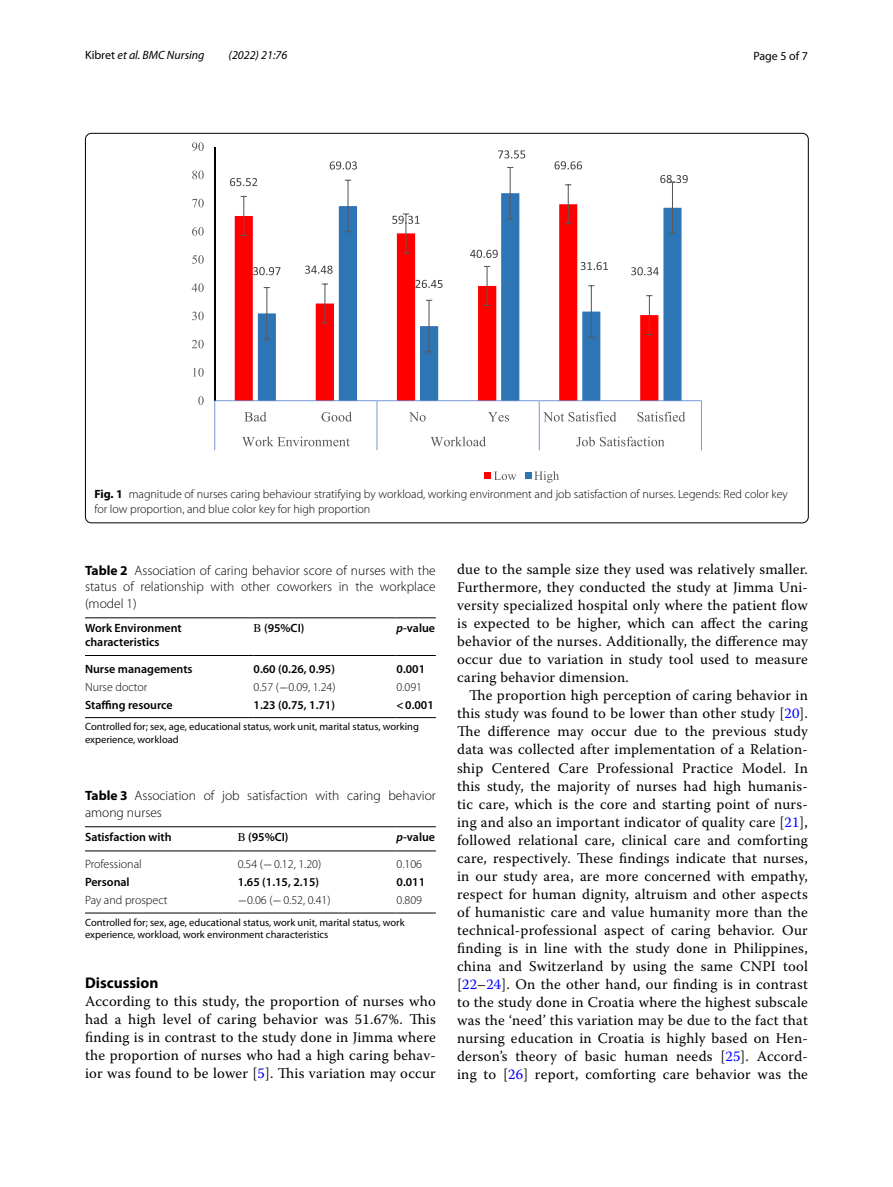
<style>
.page{position:relative;width:893px;height:1187px;background:#fff}
.page>*{position:absolute;margin:0;border:0;box-sizing:border-box;transform-origin:0 0}
.t1{font:700 15.45px "Myriad Pro";color:#000}
.t2{font:14.7px/18px "Warnock Pro";letter-spacing:.015em;color:#000;text-align:justify}
.t3{font:300 13.5px/16.5px "Myriad Pro";color:#000;text-align:justify}
.t4{font:300 12px/15px "Myriad Pro";color:#000}
.t5{font:600 12px/13.5px "Myriad Pro";color:#000}
.t6{font:italic 12px "Myriad Pro";color:#000}
.t7{font:12px "Myriad Pro";color:#000}
.t8{font:10.5px/12.8px "Myriad Pro";color:#000}
.s1{font-style:normal}
.s2{font-weight:700}
.s3{font-family:"STIX Math";font-weight:400}
.s4{font-style:italic}
.s5{font-family:"MTSY";font-weight:400}
.s6{color:#00f}
</style>
<div class="page">
<svg style="left:235px;top:216px;width:23px;height:184px;fill:#f00"></svg>
<svg style="left:258px;top:193px;width:423px;height:207px"></svg>
<svg style="left:241px;top:196px;width:6px;height:40px"></svg>
<svg style="left:322px;top:283px;width:6px;height:40px"></svg>
<svg style="left:484px;top:266px;width:6px;height:40px"></svg>
<svg style="left:565px;top:184px;width:6px;height:40px"></svg>
<svg style="left:646px;top:295px;width:6px;height:40px"></svg>
<svg style="left:264px;top:287px;width:6px;height:52px"></svg>
<hr style="left:347px;top:206px;width:2px;height:26px;background:#595959">
<hr style="left:347px;top:180px;width:2px;height:26px;background:#595959">
<hr style="left:428px;top:326px;width:2px;height:26px;background:#595959">
<hr style="left:428px;top:300px;width:2px;height:26px;background:#595959">
<svg style="left:507px;top:167px;width:6px;height:52px"></svg>
<svg style="left:588px;top:285px;width:6px;height:53px"></svg>
<hr style="left:214px;top:147px;width:1px;height:253px;background:#000">
<svg style="left:230px;top:178px;width:27px;height:8px"></svg>
<svg style="left:305px;top:265px;width:28px;height:9px"></svg>
<svg style="left:392px;top:213px;width:28px;height:40px"></svg>
<svg style="left:470px;top:250px;width:28px;height:8px"></svg>
<svg style="left:555px;top:161px;width:27px;height:8px"></svg>
<svg style="left:631px;top:267px;width:28px;height:8px"></svg>
<svg style="left:253px;top:267px;width:27px;height:8px"></svg>
<svg style="left:330px;top:161px;width:27px;height:8px"></svg>
<svg style="left:415px;top:280px;width:28px;height:8px"></svg>
<svg style="left:498px;top:150px;width:27px;height:8px"></svg>
<svg style="left:581px;top:262px;width:27px;height:8px"></svg>
<svg style="left:660px;top:175px;width:28px;height:59px"></svg>
<svg style="left:198px;top:396px;width:6px;height:9px"></svg>
<svg style="left:193px;top:368px;width:11px;height:8px"></svg>
<svg style="left:192px;top:340px;width:12px;height:8px"></svg>
<svg style="left:192px;top:311px;width:12px;height:9px"></svg>
<svg style="left:192px;top:283px;width:12px;height:9px"></svg>
<svg style="left:192px;top:255px;width:12px;height:9px"></svg>
<svg style="left:192px;top:227px;width:12px;height:8px"></svg>
<svg style="left:192px;top:199px;width:12px;height:8px"></svg>
<svg style="left:192px;top:170px;width:12px;height:9px"></svg>
<svg style="left:192px;top:142px;width:12px;height:9px"></svg>
<svg style="left:214px;top:400px;width:488px;height:50px"></svg>
<div style="left:485px;top:472px;width:6px;height:7px;background:#f00"></div>
<svg style="left:494px;top:471px;width:22px;height:9px"></svg>
<div style="left:525px;top:472px;width:6px;height:7px;background:#2e75b6"></div>
<svg style="left:534px;top:471px;width:25px;height:11px"></svg>
<hr style="left:85px;top:617px;width:169px;height:1px;background:#000">
<hr style="left:85px;top:655px;width:169px;height:1px;background:#000">
<hr style="left:254px;top:617px;width:143px;height:1px;background:#000">
<hr style="left:254px;top:655px;width:143px;height:1px;background:#000">
<hr style="left:397px;top:617px;width:39px;height:1px;background:#000">
<hr style="left:397px;top:655px;width:39px;height:1px;background:#000">
<hr style="left:85px;top:717px;width:169px;height:1px;background:#000">
<hr style="left:254px;top:717px;width:143px;height:1px;background:#000">
<hr style="left:397px;top:717px;width:39px;height:1px;background:#000">
<hr style="left:85px;top:826px;width:153px;height:1px;background:#000">
<hr style="left:85px;top:850px;width:153px;height:1px;background:#000">
<hr style="left:238px;top:826px;width:159px;height:1px;background:#000">
<hr style="left:238px;top:850px;width:159px;height:1px;background:#000">
<hr style="left:397px;top:826px;width:39px;height:1px;background:#000">
<hr style="left:397px;top:850px;width:39px;height:1px;background:#000">
<hr style="left:85px;top:912px;width:153px;height:1px;background:#000">
<hr style="left:238px;top:912px;width:159px;height:1px;background:#000">
<hr style="left:397px;top:912px;width:39px;height:1px;background:#000">
<p class="t6" style="left:85px;top:48px;width:121px"><span class="s1">Kibret</span> et al. BMC Nursing</p>
<p class="t6" style="left:229px;top:48px;width:60px">(2022) 21:76</p>
<p class="t7" style="left:753px;top:48px;width:56px">Page 5 of 7</p>
<p class="t4" style="left:94px;top:486px;width:695px"><span class="s2">Fig. 1</span> magnitude of nurses caring behaviour stratifying by workload, working environment and job satisfaction of nurses. Legends: Red color key for low proportion, and blue color key for high proportion</p>
<p class="t3" style="left:85px;top:562px;width:352px"><span class="s2">Table 2</span> Association of caring behavior score of nurses with the status of relationship with other coworkers in the workplace (model 1)</p>
<p class="t5" style="left:85px;top:621px;width:98px">Work Environment characteristics</p>
<p class="t5" style="left:254px;top:621px;width:52px"><span class="s3">Β</span> (95%CI)</p>
<p class="t5" style="left:397px;top:621px;width:40px"><span class="s4">p</span>-value</p>
<p class="t5" style="left:85px;top:661px;width:109px">Nurse managements</p>
<p class="t5" style="left:254px;top:661px;width:83px">0.60 (0.26, 0.95)</p>
<p class="t5" style="left:397px;top:661px;width:30px">0.001</p>
<p class="t4" style="left:85px;top:679px;width:64px">Nurse doctor</p>
<p class="t4" style="left:254px;top:679px;width:84px">0.57 (<span class="s5">−</span>0.09, 1.24)</p>
<p class="t4" style="left:397px;top:679px;width:27px">0.091</p>
<p class="t5" style="left:85px;top:698px;width:89px">Staffing resource</p>
<p class="t5" style="left:254px;top:698px;width:83px">1.23 (0.75, 1.71)</p>
<p class="t5" style="left:397px;top:698px;width:39px">&lt;0.001</p>
<p class="t8" style="left:85px;top:720px;width:335px">Controlled for; sex, age, educational status, work unit, marital status, working experience, workload</p>
<p class="t3" style="left:85px;top:787px;width:352px"><span class="s2">Table 3</span> Association of job satisfaction with caring behavior among nurses</p>
<p class="t5" style="left:85px;top:830px;width:88px">Satisfaction with</p>
<p class="t5" style="left:238px;top:830px;width:52px"><span class="s3">Β</span> (95%CI)</p>
<p class="t5" style="left:397px;top:830px;width:40px"><span class="s4">p</span>-value</p>
<p class="t4" style="left:85px;top:856px;width:58px">Professional</p>
<p class="t4" style="left:238px;top:856px;width:85px">0.54 (<span class="s5">−</span>0.12, 1.20)</p>
<p class="t4" style="left:397px;top:856px;width:27px">0.106</p>
<p class="t5" style="left:85px;top:875px;width:46px">Personal</p>
<p class="t5" style="left:238px;top:875px;width:83px">1.65 (1.15, 2.15)</p>
<p class="t5" style="left:397px;top:875px;width:30px">0.011</p>
<p class="t4" style="left:85px;top:893px;width:84px">Pay and prospect</p>
<p class="t4" style="left:238px;top:893px;width:94px"><span class="s5">−</span>0.06 (<span class="s5">−</span>0.52, 0.41)</p>
<p class="t4" style="left:397px;top:893px;width:27px">0.809</p>
<p class="t8" style="left:85px;top:915px;width:321px">Controlled for; sex, age, educational status, work unit, marital status, work experience, workload, work environment characteristics</p>
<p class="t1" style="left:85px;top:972px;width:75px">Discussion</p>
<p class="t2" style="left:85px;top:991px;width:352px">According to this study, the proportion of nurses who had a high level of caring behavior was 51.67%. This finding is in contrast to the study done in Jimma where the proportion of nurses who had a high caring behav&shy;ior was found to be lower [<span class="s6">5</span>]. This variation may occur</p>
<p class="t2" style="left:457px;top:560px;width:352px">due to the sample size they used was relatively smaller.<br>Furthermore, they conducted the study at Jimma Uni&shy;versity specialized hospital only where the patient flow is expected to be higher, which can affect the caring behavior of the nurses. Additionally, the difference may occur due to variation in study tool used to measure caring behavior dimension.</p>
<p class="t2" style="left:457px;top:686px;width:352px;text-indent:12px">The proportion high perception of caring behavior in this study was found to be lower than other study [<span class="s6">20</span>].<br>The difference may occur due to the previous study data was collected after implementation of a Relation&shy;ship Centered Care Professional Practice Model. In this study, the majority of nurses had high humanis&shy;tic care, which is the core and starting point of nurs&shy;ing and also an important indicator of quality care [<span class="s6">21</span>], followed relational care, clinical care and comforting care, respectively. These findings indicate that nurses, in our study area, are more concerned with empathy, respect for human dignity, altruism and other aspects of humanistic care and value humanity more than the technical-professional aspect of caring behavior. Our finding is in line with the study done in Philippines, china and Switzerland by using the same CNPI tool [<span class="s6">22</span>–<span class="s6">24</span>]. On the other hand, our finding is in contrast to the study done in Croatia where the highest subscale was the ‘need’ this variation may be due to the fact that nursing education in Croatia is highly based on Hen&shy;derson’s theory of basic human needs [<span class="s6">25</span>]. Accord&shy;ing to [<span class="s6">26</span>] report, comforting care behavior was the</p>
</div>
